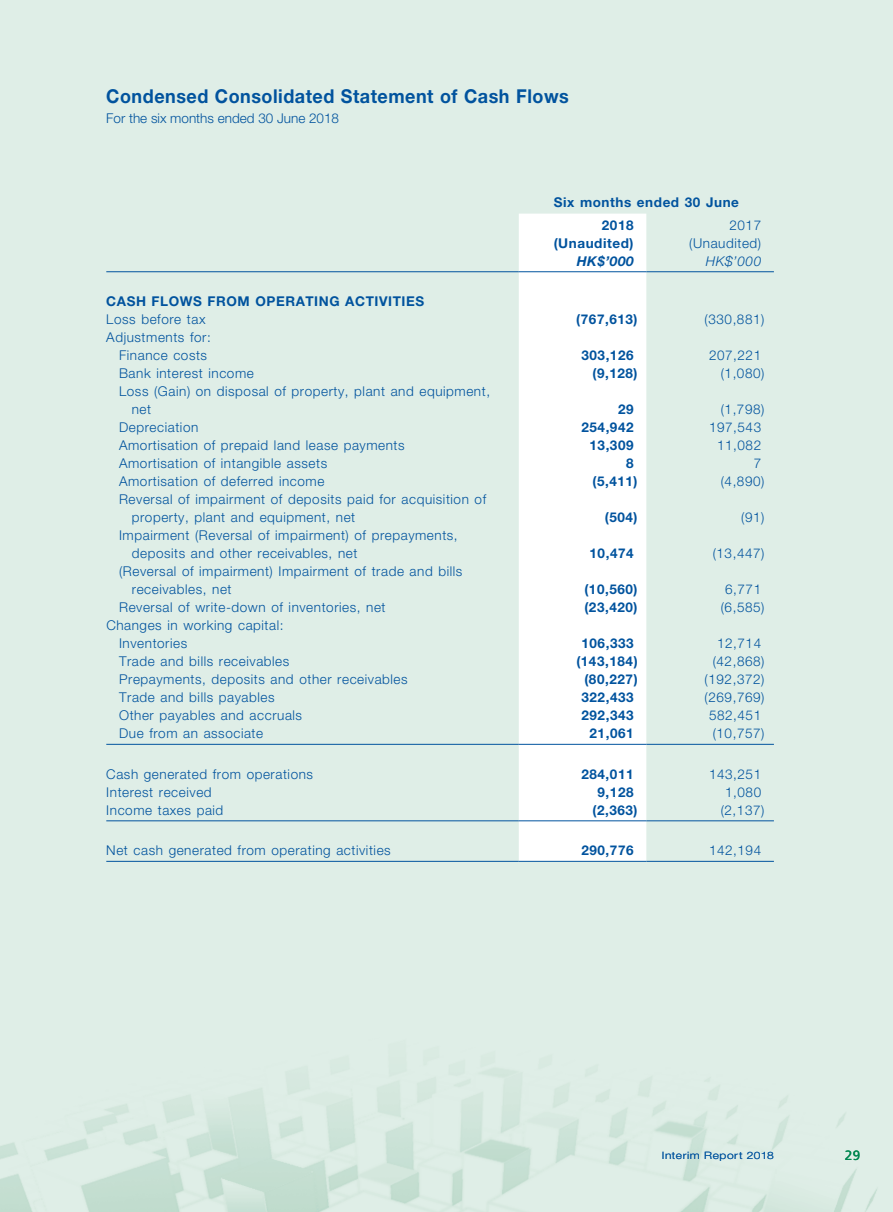
<style>
.page{position:relative;width:893px;height:1212px;background:#deede6}
.page>*{position:absolute;margin:0;border:0;box-sizing:border-box;transform-origin:0 0}
.t1{font:700 19.2px "Helvetica Neue";letter-spacing:.03em;color:#01539e;scale:.94 1}
.t2{font:300 13.5px/18px "Helvetica Neue";letter-spacing:.04em;color:#01539e}
.t3{font:700 13.5px/22.2px "Helvetica Neue";letter-spacing:.04em;color:#01539e}
.t4{font:300 13.5px "Helvetica Neue";color:#01539e}
.t5{font:italic 700 13.5px "Helvetica Neue";color:#01539e}
.t6{font:italic 300 13.5px "Helvetica Neue";color:#01539e}
.t7{font:13.5px "Frutiger";color:#008751}
.t8{font:300 10.2px "Helvetica Neue";letter-spacing:.045em;color:#01539e;scale:1.18 1}
</style>
<div class="page">
<div style="left:519px;top:214px;width:127px;height:646px;background:#fff"></div>
<hr style="left:106px;top:271px;width:413px;height:1px;background:#01539e">
<hr style="left:519px;top:271px;width:127px;height:1px;background:#01539e">
<hr style="left:646px;top:271px;width:128px;height:1px;background:#01539e">
<hr style="left:106px;top:744px;width:413px;height:1px;background:#01539e">
<hr style="left:519px;top:744px;width:127px;height:1px;background:#01539e">
<hr style="left:646px;top:744px;width:128px;height:1px;background:#01539e">
<hr style="left:106px;top:820px;width:413px;height:1px;background:#01539e">
<hr style="left:519px;top:820px;width:127px;height:1px;background:#01539e">
<hr style="left:646px;top:820px;width:128px;height:1px;background:#01539e">
<hr style="left:106px;top:861px;width:413px;height:1px;background:#01539e">
<hr style="left:519px;top:861px;width:127px;height:1px;background:#01539e">
<hr style="left:646px;top:861px;width:128px;height:1px;background:#01539e">
<h1 class="t1" style="left:106px;top:84px;width:494px">Condensed Consolidated Statement of Cash Flows</h1>
<p class="t4" style="left:106px;top:110px;width:234px">For the six months ended 30 June 2018</p>
<p class="t3" style="left:602px;top:191px;width:139px;text-indent:-48px">Six months ended 30 June<br>2018</p>
<p class="t2" style="left:729px;top:216px;width:33px">2017</p>
<p class="t3" style="left:554px;top:231px;width:81px">(Unaudited)</p>
<p class="t2" style="left:689px;top:234px;width:73px">(Unaudited)</p>
<p class="t5" style="left:577px;top:252px;width:58px">HK$’000</p>
<p class="t6" style="left:706px;top:253px;width:57px">HK$’000</p>
<p class="t3" style="left:106px;top:290px;width:319px">CASH FLOWS FROM OPERATING ACTIVITIES</p>
<p class="t2" style="left:106px;top:310px;width:101px">Loss before tax</p>
<p class="t3" style="left:576px;top:308px;width:63px">(767,613)</p>
<p class="t2" style="left:705px;top:310px;width:61px">(330,881)</p>
<p class="t2" style="left:106px;top:328px;width:106px;text-align:right">Adjustments for:<br>Finance costs</p>
<p class="t3" style="left:581px;top:344px;width:54px">303,126</p>
<p class="t2" style="left:709px;top:346px;width:54px">207,221</p>
<p class="t2" style="left:119px;top:364px;width:136px">Bank interest income</p>
<p class="t3" style="left:592px;top:362px;width:47px">(9,128)</p>
<p class="t2" style="left:721px;top:364px;width:45px">(1,080)</p>
<p class="t2" style="left:132px;top:382px;width:360px;text-indent:-13px">Loss (Gain) on disposal of property, plant and equipment, net</p>
<p class="t3" style="left:618px;top:398px;width:17px">29</p>
<p class="t2" style="left:721px;top:400px;width:45px">(1,798)</p>
<p class="t2" style="left:119px;top:418px;width:81px">Depreciation</p>
<p class="t3" style="left:581px;top:416px;width:54px">254,942</p>
<p class="t2" style="left:709px;top:418px;width:54px">197,543</p>
<p class="t2" style="left:119px;top:436px;width:287px">Amortisation of prepaid land lease payments</p>
<p class="t3" style="left:589px;top:434px;width:46px">13,309</p>
<p class="t2" style="left:717px;top:436px;width:46px">11,082</p>
<p class="t2" style="left:119px;top:454px;width:210px">Amortisation of intangible assets</p>
<p class="t3" style="left:626px;top:452px;width:9px">8</p>
<p class="t2" style="left:754px;top:454px;width:9px">7</p>
<p class="t2" style="left:119px;top:472px;width:207px">Amortisation of deferred income</p>
<p class="t3" style="left:592px;top:470px;width:47px">(5,411)</p>
<p class="t2" style="left:721px;top:472px;width:45px">(4,890)</p>
<p class="t2" style="left:132px;top:490px;width:356px;text-indent:-13px">Reversal of impairment of deposits paid for acquisition of property, plant and equipment, net</p>
<p class="t3" style="left:605px;top:506px;width:34px">(504)</p>
<p class="t2" style="left:741px;top:508px;width:25px">(91)</p>
<p class="t2" style="left:132px;top:526px;width:327px;text-indent:-13px">Impairment (Reversal of impairment) of prepayments, deposits and other receivables, net</p>
<p class="t2" style="left:132px;top:562px;width:332px;text-indent:-13px">(Reversal of impairment) Impairment of trade and bills receivables, net</p>
<p class="t3" style="left:589px;top:542px;width:46px">10,474</p>
<p class="t2" style="left:713px;top:544px;width:53px">(13,447)</p>
<p class="t3" style="left:584px;top:578px;width:55px">(10,560)</p>
<p class="t2" style="left:725px;top:580px;width:38px">6,771</p>
<p class="t2" style="left:119px;top:598px;width:268px">Reversal of write-down of inventories, net</p>
<p class="t3" style="left:584px;top:596px;width:55px">(23,420)</p>
<p class="t2" style="left:721px;top:598px;width:45px">(6,585)</p>
<p class="t2" style="left:119px;top:616px;width:166px;text-indent:-13px">Changes in working capital:<br>Inventories</p>
<p class="t3" style="left:581px;top:632px;width:54px">106,333</p>
<p class="t2" style="left:717px;top:634px;width:46px">12,714</p>
<p class="t2" style="left:119px;top:652px;width:172px">Trade and bills receivables</p>
<p class="t3" style="left:576px;top:650px;width:63px">(143,184)</p>
<p class="t2" style="left:713px;top:652px;width:53px">(42,868)</p>
<p class="t2" style="left:119px;top:670px;width:290px">Prepayments, deposits and other receivables</p>
<p class="t3" style="left:584px;top:668px;width:55px">(80,227)</p>
<p class="t2" style="left:705px;top:670px;width:61px">(192,372)</p>
<p class="t2" style="left:119px;top:688px;width:157px">Trade and bills payables</p>
<p class="t3" style="left:581px;top:686px;width:54px">322,433</p>
<p class="t2" style="left:705px;top:688px;width:61px">(269,769)</p>
<p class="t2" style="left:119px;top:706px;width:185px">Other payables and accruals</p>
<p class="t3" style="left:581px;top:704px;width:54px">292,343</p>
<p class="t2" style="left:709px;top:706px;width:54px">582,451</p>
<p class="t2" style="left:119px;top:724px;width:146px">Due from an associate</p>
<p class="t3" style="left:589px;top:722px;width:46px">21,061</p>
<p class="t2" style="left:713px;top:724px;width:53px">(10,757)</p>
<p class="t2" style="left:106px;top:765px;width:208px">Cash generated from operations</p>
<p class="t3" style="left:581px;top:762px;width:54px">284,011</p>
<p class="t2" style="left:709px;top:765px;width:54px">143,251</p>
<p class="t2" style="left:106px;top:783px;width:107px">Interest received</p>
<p class="t3" style="left:598px;top:780px;width:38px">9,128</p>
<p class="t2" style="left:725px;top:783px;width:38px">1,080</p>
<p class="t2" style="left:106px;top:801px;width:119px">Income taxes paid</p>
<p class="t3" style="left:592px;top:798px;width:47px">(2,363)</p>
<p class="t2" style="left:721px;top:801px;width:45px">(2,137)</p>
<p class="t2" style="left:106px;top:841px;width:286px">Net cash generated from operating activities</p>
<p class="t3" style="left:581px;top:839px;width:54px">290,776</p>
<p class="t2" style="left:709px;top:841px;width:54px">142,194</p>
<p class="t8" style="left:662px;top:1149px;width:96px">Interim Report 2018</p>
<p class="t7" style="left:845px;top:1147px;width:17px">29</p>
</div>
